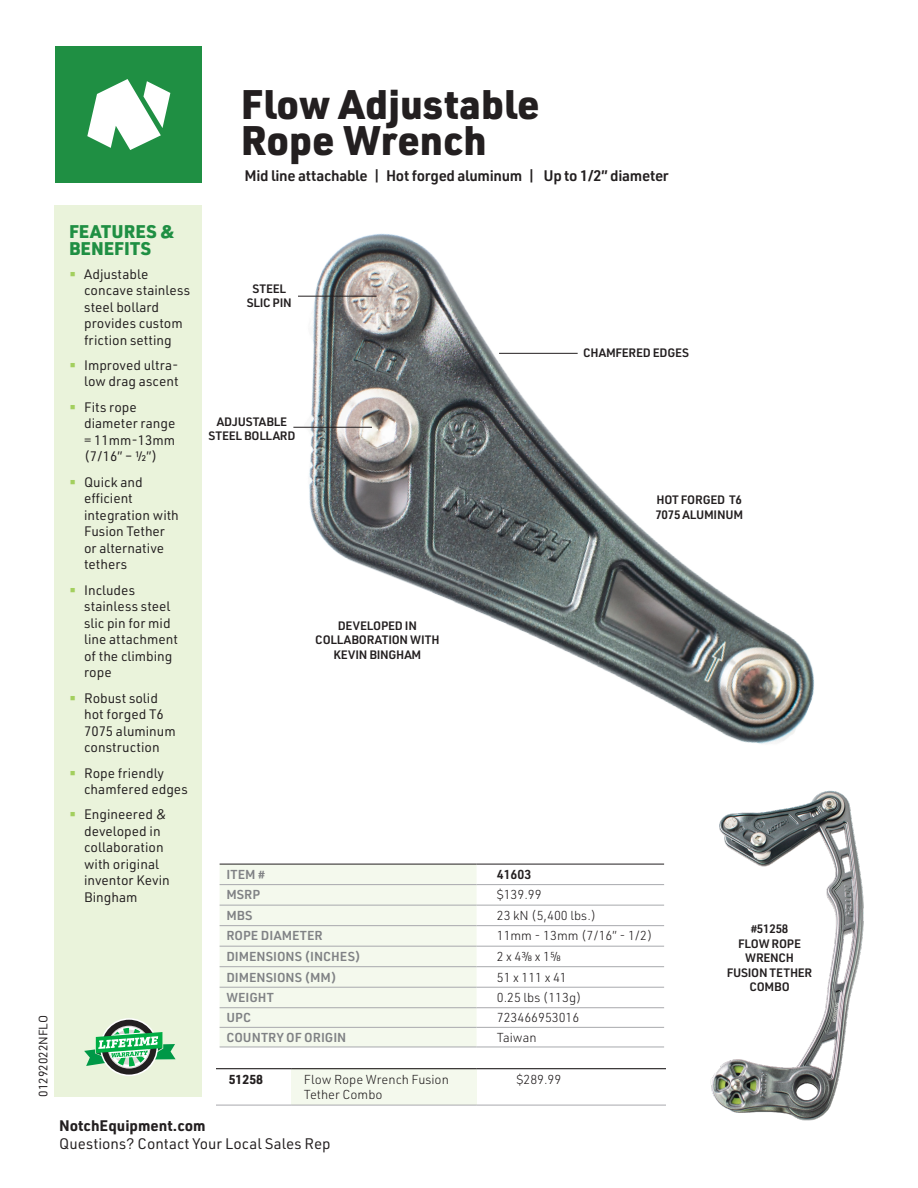
<style>
.page{position:relative;width:918px;height:1188px;background:#fff}
.page>*{position:absolute;margin:0;border:0;box-sizing:border-box;transform-origin:0 0}
.t1{font:900 40.5px/36px "URWDIN";color:#231f20}
.t2{font:900 18px/16.8px "URWDIN";color:#1f8f43}
.t3{font:600 15px "URWDIN";letter-spacing:-.02em;color:#231f20}
.t4{font:15px "URWDIN";color:#231f20}
.t5{font:700 15px "URWDIN";color:#231f20}
.t6{font:13.5px/16.5px "URWDIN";color:#231f20}
.t7{font:300 12.75px/15.3px "URWDIN";color:#231f20}
.t8{font:600 12.75px "URWDIN";color:#808285}
.t9{font:600 12.75px "URWDIN";color:#231f20}
.t10{font:700 12.75px "URWDIN";color:#231f20}
.t11{font:600 12px/14.4px "URWDIN";letter-spacing:-.02em;color:#231f20;text-align:center}
.t12{font:12px "URWDIN";color:#231f20}
.s1{color:#a3cf5e}
</style>
<div class="page">
<img style="left:710px;top:805px;width:154px;height:316px">
<img style="left:109px;top:182px;width:741px;height:623px">
<div style="left:54px;top:205px;width:148px;height:892px;background:#eaf3db"></div>
<div style="left:55px;top:46px;width:147px;height:136px;background:#1f8f43"></div>
<svg style="left:87px;top:79px;width:83px;height:71px"></svg>
<svg style="left:100px;top:1018px;width:58px;height:58px"></svg>
<div style="left:102px;top:1020px;width:54px;height:55px;background:#231f20;border-radius:50%"></div>
<svg style="left:108px;top:1026px;width:43px;height:43px"></svg>
<svg style="left:109px;top:1027px;width:40px;height:40px"></svg>
<svg style="left:84px;top:1028px;width:92px;height:38px"></svg>
<div style="left:220px;top:865px;width:257px;height:182px;background:#f4f9ed"></div>
<hr style="left:220px;top:884px;width:257px;height:1px;background:#a8a9ad">
<hr style="left:477px;top:884px;width:187px;height:1px;background:#a8a9ad">
<hr style="left:220px;top:905px;width:257px;height:1px;background:#a8a9ad">
<hr style="left:477px;top:905px;width:187px;height:1px;background:#a8a9ad">
<hr style="left:220px;top:925px;width:257px;height:1px;background:#a8a9ad">
<hr style="left:477px;top:925px;width:187px;height:1px;background:#a8a9ad">
<hr style="left:220px;top:946px;width:257px;height:1px;background:#a8a9ad">
<hr style="left:477px;top:946px;width:187px;height:1px;background:#a8a9ad">
<hr style="left:220px;top:966px;width:257px;height:1px;background:#a8a9ad">
<hr style="left:477px;top:966px;width:187px;height:1px;background:#a8a9ad">
<hr style="left:220px;top:987px;width:257px;height:1px;background:#a8a9ad">
<hr style="left:477px;top:987px;width:187px;height:1px;background:#a8a9ad">
<hr style="left:220px;top:1007px;width:257px;height:1px;background:#a8a9ad">
<hr style="left:477px;top:1007px;width:187px;height:1px;background:#a8a9ad">
<hr style="left:220px;top:1027px;width:257px;height:1px;background:#a8a9ad">
<hr style="left:477px;top:1027px;width:187px;height:1px;background:#a8a9ad">
<hr style="left:220px;top:1047px;width:257px;height:1px;background:#a8a9ad">
<hr style="left:477px;top:1047px;width:187px;height:1px;background:#a8a9ad">
<hr style="left:220px;top:864px;width:257px;height:1px;background:#231f20">
<hr style="left:477px;top:864px;width:187px;height:1px;background:#231f20">
<div style="left:291px;top:1069px;width:186px;height:36px;background:#f4f9ed"></div>
<hr style="left:216px;top:1105px;width:75px;height:1px;background:#a8a9ad">
<hr style="left:291px;top:1105px;width:186px;height:1px;background:#a8a9ad">
<hr style="left:477px;top:1105px;width:189px;height:1px;background:#a8a9ad">
<hr style="left:216px;top:1068px;width:75px;height:1px;background:#231f20">
<hr style="left:291px;top:1068px;width:186px;height:1px;background:#231f20">
<hr style="left:477px;top:1068px;width:189px;height:1px;background:#231f20">
<hr style="left:298px;top:296px;width:79px;height:1px;background:#231f20">
<hr style="left:293px;top:427px;width:79px;height:1px;background:#231f20">
<hr style="left:499px;top:353px;width:79px;height:1px;background:#231f20">
<p class="t1" style="left:241px;top:84px;width:300px">Flow Adjustable<br>Rope Wrench</p>
<p class="t3" style="left:245px;top:166px;width:426px">Mid line attachable | Hot forged aluminum | Up to 1/2” diameter</p>
<p class="t12" style="left:35px;top:1097px;width:83px;rotate:-90deg">01292022NFLO</p>
<p class="t2" style="left:69px;top:223px;width:107px">FEATURES &amp;<br>BENEFITS</p>
<p class="t6" style="left:84px;top:265px;width:108px;text-indent:-15px"><span class="s1">▬</span> Adjustable concave stainless steel bollard provides custom friction setting</p>
<p class="t6" style="left:69px;top:357px;width:111px;text-align:right"><span class="s1">▬</span> Improved ultra&shy;low drag ascent</p>
<p class="t6" style="left:84px;top:398px;width:93px;text-indent:-15px"><span class="s1">▬</span> Fits rope diameter range = 11mm-13mm (7/16” – ½”)</p>
<p class="t6" style="left:84px;top:473px;width:96px;text-indent:-15px"><span class="s1">▬</span> Quick and efficient integration with<br>Fusion Tether or alternative tethers</p>
<p class="t6" style="left:84px;top:581px;width:95px;text-indent:-15px"><span class="s1">▬</span> Includes stainless steel slic pin for mid line attachment of the climbing rope</p>
<p class="t6" style="left:84px;top:689px;width:93px;text-indent:-15px"><span class="s1">▬</span> Robust solid hot forged T6<br>7075 aluminum construction</p>
<p class="t6" style="left:84px;top:764px;width:105px;text-indent:-15px"><span class="s1">▬</span> Rope friendly chamfered edges</p>
<p class="t6" style="left:84px;top:806px;width:87px;text-indent:-15px"><span class="s1">▬</span> Engineered &amp; developed in collaboration with original inventor Kevin<br>Bingham</p>
<p class="t11" style="left:247px;top:281px;width:46px">STEEL<br>SLIC PIN</p>
<p class="t11" style="left:208px;top:414px;width:89px">ADJUSTABLE<br>STEEL BOLLARD</p>
<p class="t11" style="left:315px;top:618px;width:126px">DEVELOPED IN<br>COLLABORATION WITH<br>KEVIN BINGHAM</p>
<p class="t11" style="left:583px;top:345px;width:107px">CHAMFERED EDGES</p>
<p class="t11" style="left:655px;top:492px;width:89px;text-align:left">HOT FORGED T6<br>7075 ALUMINUM</p>
<p class="t8" style="left:226px;top:866px;width:40px">ITEM #</p>
<p class="t9" style="left:497px;top:866px;width:36px">41603</p>
<p class="t8" style="left:226px;top:886px;width:35px">MSRP</p>
<p class="t7" style="left:497px;top:887px;width:46px">$139.99</p>
<p class="t8" style="left:226px;top:907px;width:28px">MBS</p>
<p class="t7" style="left:497px;top:907px;width:101px">23 kN (5,400 lbs.)</p>
<p class="t8" style="left:226px;top:927px;width:98px">ROPE DIAMETER</p>
<p class="t7" style="left:497px;top:928px;width:157px">11mm - 13mm (7/16” - 1/2)</p>
<p class="t8" style="left:226px;top:948px;width:136px">DIMENSIONS (INCHES)</p>
<p class="t7" style="left:497px;top:948px;width:65px">2 x 4⅜ x 1⅝</p>
<p class="t8" style="left:226px;top:968px;width:112px">DIMENSIONS (MM)</p>
<p class="t7" style="left:497px;top:969px;width:71px">51 x 111 x 41</p>
<p class="t8" style="left:226px;top:989px;width:49px">WEIGHT</p>
<p class="t7" style="left:497px;top:989px;width:86px">0.25 lbs (113g)</p>
<p class="t8" style="left:226px;top:1009px;width:26px">UPC</p>
<p class="t7" style="left:497px;top:1010px;width:84px">723466953016</p>
<p class="t8" style="left:226px;top:1029px;width:122px">COUNTRY OF ORIGIN</p>
<p class="t7" style="left:497px;top:1029px;width:41px">Taiwan</p>
<p class="t10" style="left:229px;top:1070px;width:36px">51258</p>
<p class="t7" style="left:304px;top:1071px;width:147px">Flow Rope Wrench Fusion<br>Tether Combo</p>
<p class="t7" style="left:517px;top:1071px;width:46px">$289.99</p>
<p class="t11" style="left:751px;top:921px;width:39px">#51258</p>
<p class="t11" style="left:727px;top:936px;width:87px">FLOW ROPE<br>WRENCH<br>FUSION TETHER<br>COMBO</p>
<p class="t5" style="left:59px;top:1115px;width:148px">NotchEquipment.com</p>
<p class="t4" style="left:59px;top:1134px;width:273px">Questions? Contact Your Local Sales Rep</p>
</div>
